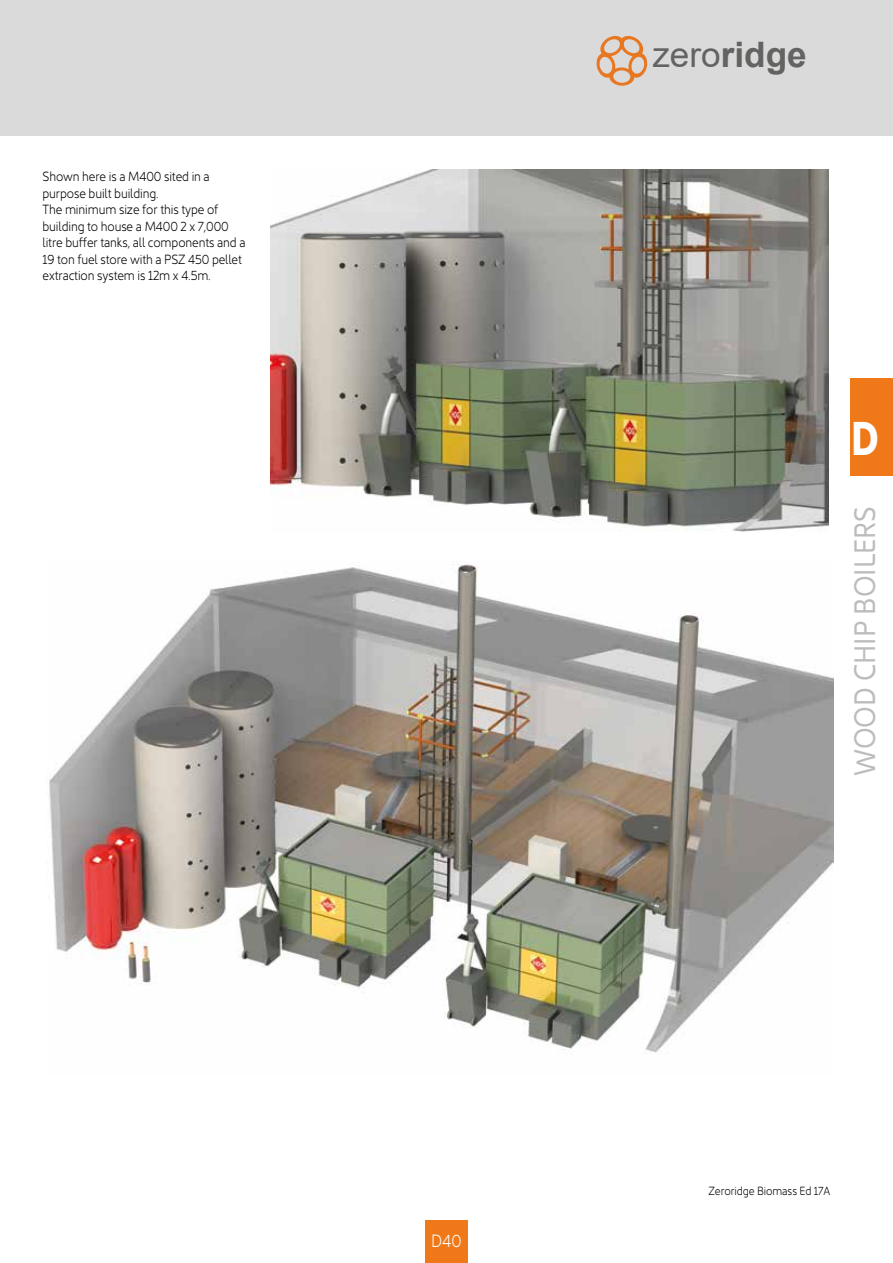
<style>
.page{position:relative;width:893px;height:1263px;background:#fff}
.page>*{position:absolute;margin:0;border:0;box-sizing:border-box;transform-origin:0 0}
.t1{font:700 48px "Kyrial Sans Pro";color:#fff;scale:.85 1}
.t2{font:700 35.1px "Arial";color:#636362}
.t3{font:30px "Kyrial Sans Pro";color:#bcbcbc;scale:.9 1}
.t4{font:300 18px "Kyrial Sans Pro";color:#fff;scale:.9 1}
.t5{font:300 13.5px/16.5px "Kyrial Sans Pro";letter-spacing:-.01em;color:#000;scale:.9 1}
.t6{font:300 12px "Kyrial Sans Pro";letter-spacing:-.01em;color:#000;scale:.9 1}
.s1{font-weight:400}
</style>
<div class="page">
<div style="left:0;top:0;width:893px;height:136px;background:#dadada"></div>
<div style="left:850px;top:378px;width:43px;height:98px;background:#ef7918"></div>
<div style="left:425px;top:1220px;width:43px;height:43px;background:#ef7918"></div>
<svg style="left:596px;top:36px;width:52px;height:50px"></svg>
<img style="left:49px;top:562px;width:784px;height:491px">
<img style="left:271px;top:169px;width:558px;height:363px">
<p class="t5" style="left:43px;top:167px;width:227px">Shown here is a M400 sited in a purpose built building.<br>The minimum size for this type of building to house a M400 2 x 7,000 litre buffer tanks, all components and a<br>19 ton fuel store with a PSZ 450 pellet extraction system is 12m x 4.5m.</p>
<h3 class="t4" style="left:431px;top:1227px;width:35px">D40</h3>
<h2 class="t2" style="left:652px;top:30px;width:156px"><span class="s1">zero</span>ridge</h2>
<h1 class="t1" style="left:850px;top:404px;width:35px">D</h1>
<h3 class="t3" style="left:844px;top:776px;width:302px;rotate:-90deg">WOOD CHIP BOILERS</h3>
<p class="t6" style="left:708px;top:1182px;width:137px">Zeroridge Biomass Ed 17A</p>
</div>
